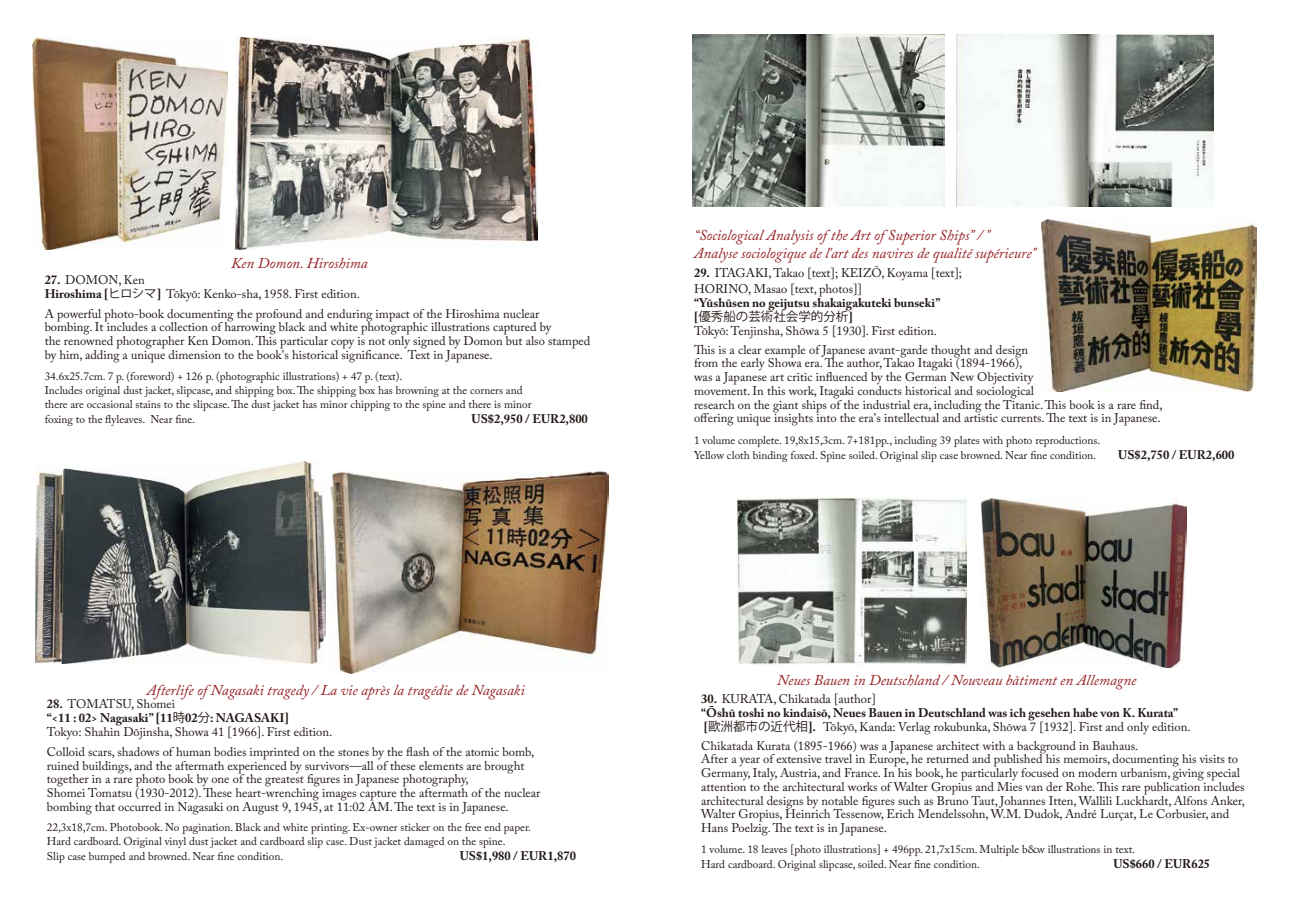
<style>
.page{position:relative;width:1290px;height:911px;background:#fff}
.page>*{position:absolute;margin:0;border:0;box-sizing:border-box;transform-origin:0 0}
.t1{font:italic 15px/18.8px "Adobe Caslon Pro";color:#951f23}
.t2{font:12.5px/13.8px "Adobe Caslon Pro";color:#221815}
.t3{font:700 12.5px "Adobe Caslon Pro";color:#221815}
.t4{font:12.5px "Koz Go Pr 6 N";color:#221815}
.t5{font:11.25px/13.8px "Adobe Caslon Pro";color:#221815}
.s1{font-weight:700}
.s2{font-family:"Koz Go Pr 6 N"}
.s3{font-family:"Adobe Caslon Pro";font-weight:700}
</style>
<div class="page">
<img style="left:1042px;top:219px;width:214px;height:172px">
<img style="left:956px;top:35px;width:257px;height:172px">
<img style="left:693px;top:34px;width:251px;height:173px">
<img style="left:981px;top:499px;width:205px;height:168px">
<img style="left:738px;top:497px;width:229px;height:169px">
<img style="left:36px;top:461px;width:290px;height:202px">
<img style="left:331px;top:471px;width:277px;height:202px">
<img style="left:33px;top:37px;width:195px;height:213px">
<img style="left:236px;top:37px;width:301px;height:213px">
<p class="t1" style="left:231px;top:253px;width:138px">Ken Domon. Hiroshima</p>
<p class="t2" style="left:45px;top:272px;width:317px"><span class="s1">27.</span> DOMON, Ken<br><span class="s1">Hiroshima [</span><span class="s2">ヒロシマ</span><span class="s1">]</span> Tōkyō: Kenko-sha, 1958. First edition.</p>
<p class="t2" style="left:45px;top:306px;width:547px">A powerful photo-book documenting the profound and enduring impact of the Hiroshima nuclear bombing. It includes a collection of harrowing black and white photographic illustrations captured by<br>the renowned photographer Ken Domon. This particular copy is not only signed by Domon but also stamped by him, adding a unique dimension to the book's historical significance. Text in Japanese.</p>
<p class="t5" style="left:45px;top:369px;width:488px">34.6x25.7cm. 7 p. (foreword) + 126 p. (photographic illustrations) + 47 p. (text).<br>Includes original dust jacket, slipcase, and shipping box. The shipping box has browning at the corners and there are occasional stains to the slipcase. The dust jacket has minor chipping to the spine and there is minor</p>
<p class="t5" style="left:45px;top:412px;width:152px">foxing to the flyleaves. Near fine.</p>
<p class="t3" style="left:472px;top:411px;width:118px">US$2,950 / EUR2,800</p>
<p class="t1" style="left:147px;top:680px;width:379px">Afterlife of Nagasaki tragedy / La vie après la tragédie de Nagasaki</p>
<p class="t2" style="left:47px;top:697px;width:287px"><span class="s1">28.</span> TOMATSU, Shomei<br><span class="s1">“&lt;11 : 02&gt; Nagasaki” [11</span><span class="s2">時</span><span class="s1">02</span><span class="s2">分</span><span class="s1">: NAGASAKI]<br></span>Tokyo: Shahin Dōjinsha, Showa 41 [1966]. First edition.</p>
<p class="t2" style="left:47px;top:744px;width:495px">Colloid scars, shadows of human bodies imprinted on the stones by the flash of the atomic bomb, ruined buildings, and the aftermath experienced by survivors—all of these elements are brought together in a rare photo book by one of the greatest figures in Japanese photography,<br>Shomei Tomatsu (1930-2012). These heart-wrenching images capture the aftermath of the nuclear bombing that occurred in Nagasaki on August 9, 1945, at 11:02 AM. The text is in Japanese.</p>
<p class="t5" style="left:47px;top:820px;width:486px">22,3x18,7cm. Photobook. No pagination. Black and white printing. Ex-owner sticker on the free end paper.<br>Hard cardboard. Original vinyl dust jacket and cardboard slip case. Dust jacket damaged on the spine.</p>
<p class="t5" style="left:47px;top:849px;width:238px">Slip case bumped and browned. Near fine condition.</p>
<p class="t3" style="left:460px;top:848px;width:118px">US$1,980 / EUR1,870</p>
<p class="t1" style="left:694px;top:225px;width:343px">“Sociological Analysis of the Art of Superior Ships” / "<br>Analyse sociologique de l'art des navires de qualité supérieure"</p>
<p class="t2" style="left:694px;top:265px;width:269px;line-height:16.2px"><span class="s1">29.</span> ITAGAKI, Takao [text]; KEIZŌ, Koyama [text];<br>HORINO, Masao [text, photos]]</p>
<p class="t3" style="left:694px;top:295px;width:248px">“Yūshūsen no geijutsu shakaigakuteki bunseki”</p>
<p class="t4" style="left:694px;top:309px;width:160px"><span class="s3">[</span>優秀船の芸術社会学的分析<span class="s3">]</span></p>
<p class="t2" style="left:694px;top:321px;width:336px;line-height:18.8px">Tōkyō: Tenjinsha, Shōwa 5 [1930]. First edition.<br>This is a clear example of Japanese avant-garde thought and design</p>
<p class="t2" style="left:694px;top:356px;width:470px">from the early Showa era. The author, Takao Itagaki (1894-1966),<br>was a Japanese art critic influenced by the German New Objectivity<br>movement. In this work, Itagaki conducts historical and sociological<br>research on the giant ships of the industrial era, including the Titanic. This book is a rare find, offering unique insights into the era's intellectual and artistic currents. The text is in Japanese.</p>
<p class="t5" style="left:694px;top:432px;width:408px;line-height:15px">1 volume complete. 19,8x15,3cm. 7+181pp., including 39 plates with photo reproductions.<br>Yellow cloth binding foxed. Spine soiled. Original slip case browned. Near fine condition.</p>
<p class="t3" style="left:1118px;top:447px;width:118px">US$2,750 / EUR2,600</p>
<p class="t1" style="left:777px;top:670px;width:361px">Neues Bauen in Deutschland / Nouveau bâtiment en Allemagne</p>
<p class="t2" style="left:701px;top:692px;width:491px"><span class="s1">30.</span> KURATA, Chikatada [author]<br><span class="s1">“Ōshū toshi no kindaisō, Neues Bauen in Deutschland was ich gesehen habe von K. Kurata”<br>[</span><span class="s2">歐洲都市の近代相</span><span class="s1">].</span> Tōkyō, Kanda: Verlag rokubunka, Shōwa 7 [1932]. First and only edition.</p>
<p class="t2" style="left:701px;top:738px;width:545px">Chikatada Kurata (1895-1966) was a Japanese architect with a background in Bauhaus.<br>After a year of extensive travel in Europe, he returned and published his memoirs, documenting his visits to Germany, Italy, Austria, and France. In his book, he particularly focused on modern urbanism, giving special attention to the architectural works of Walter Gropius and Mies van der Rohe. This rare publication includes architectural designs by notable figures such as Bruno Taut, Johannes Itten, Wallili Luckhardt, Alfons Anker, Walter Gropius, Heinrich Tessenow, Erich Mendelssohn, W.M. Dudok, André Lurçat, Le Corbusier, and Hans Poelzig. The text is in Japanese.</p>
<p class="t5" style="left:701px;top:842px;width:435px;line-height:15px">1 volume. 18 leaves [photo illustrations] + 496pp. 21,7x15cm. Multiple b&amp;w illustrations in text.<br>Hard cardboard. Original slipcase, soiled. Near fine condition.</p>
<p class="t3" style="left:1113px;top:856px;width:98px">US$660 / EUR625</p>
</div>
